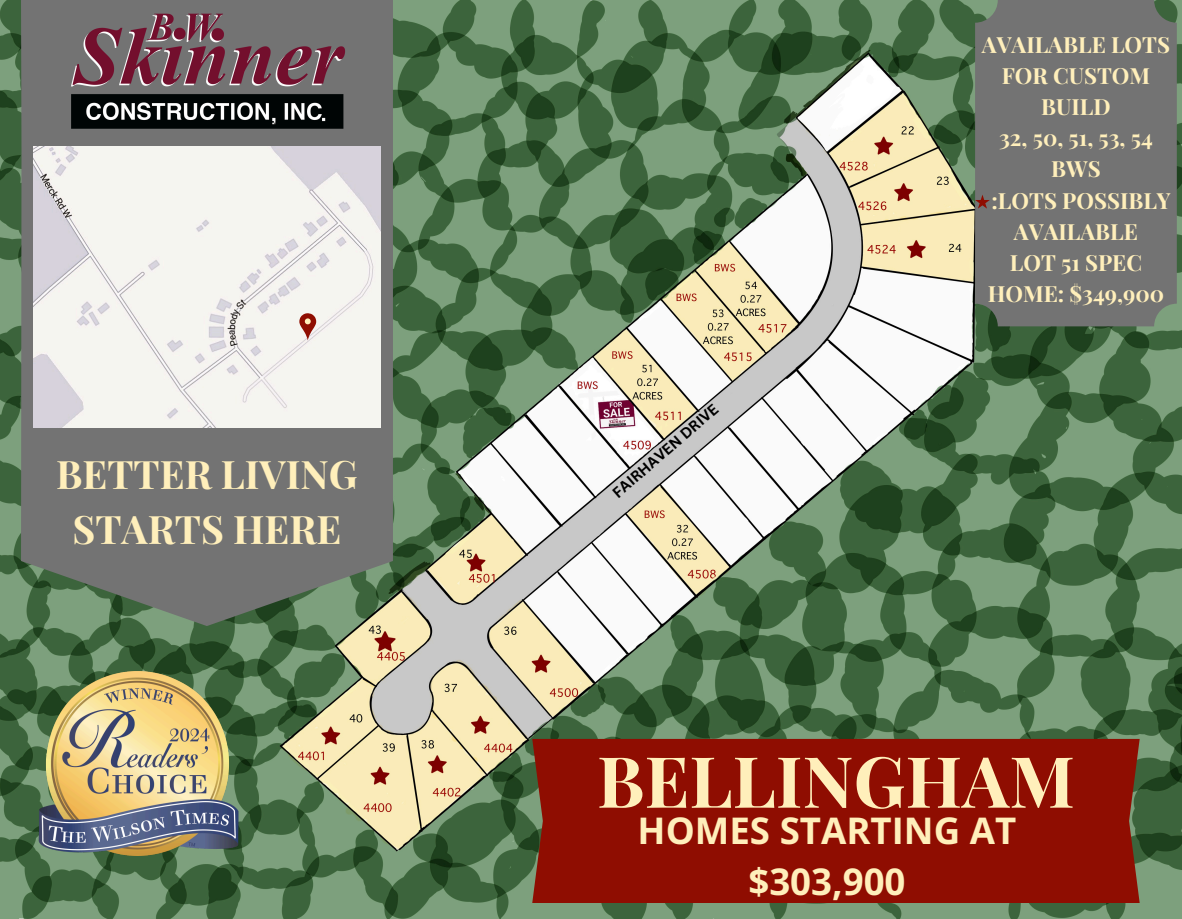
<style>
.page{position:relative;width:1182px;height:919px;background:#fff}
.page>*{position:absolute;margin:0;border:0;box-sizing:border-box;transform-origin:0 0}
.t1{font:700 70.7px "Playfair Display";color:#ffefbb}
.t2{font:700 39.2px/54.6px "Playfair Display";color:#ffefbb;text-align:center}
.t3{font:700 36.64px/51.2px "Open Sans";color:#ffefbb;text-align:center}
.t4{font:700 22.22px/31.1px "Playfair Display";color:#ffefbb;text-align:center}
.t5{font:700 14.73px "Canva Sans";color:#000}
</style>
<div class="page">
<img style="left:0;top:0;width:1181px;height:919px">
<svg style="left:21px;top:184px;width:372px;height:442px;background:#707670"></svg>
<img style="left:34px;top:184px;width:346px;height:244px">
<img style="left:0;top:0;width:415px;height:184px">
<img style="left:34px;top:672px;width:206px;height:183px">
<svg style="left:299px;top:313px;width:17px;height:27px"></svg>
<div style="left:532px;top:739px;width:607px;height:164px;background:#8f0d01"></div>
<div style="left:974px;top:0;width:202px;height:326px;background:#737373;border-radius:23px"></div>
<svg style="left:974px;top:195px;width:15px;height:14px"></svg>
<p class="t2" style="left:56px;top:446px;width:303px">BETTER LIVING<br>STARTS HERE</p>
<p class="t5" style="left:608px;top:487px;width:136px;rotate:-41deg">FAIRHAVEN DRIVE</p>
<h2 class="t4" style="left:981px;top:28px;width:190px">AVAILABLE LOTS<br>FOR CUSTOM<br>BUILD<br>32, 50, 51, 53, 54<br>BWS<br>:LOTS POSSIBLY<br>AVAILABLE<br>LOT 51 SPEC<br>HOME: $349,900</h2>
<p class="t1" style="left:597px;top:731px;width:479px">BELLINGHAM</p>
<p class="t3" style="left:637px;top:804px;width:380px">HOMES STARTING AT $303,900</p>
</div>
